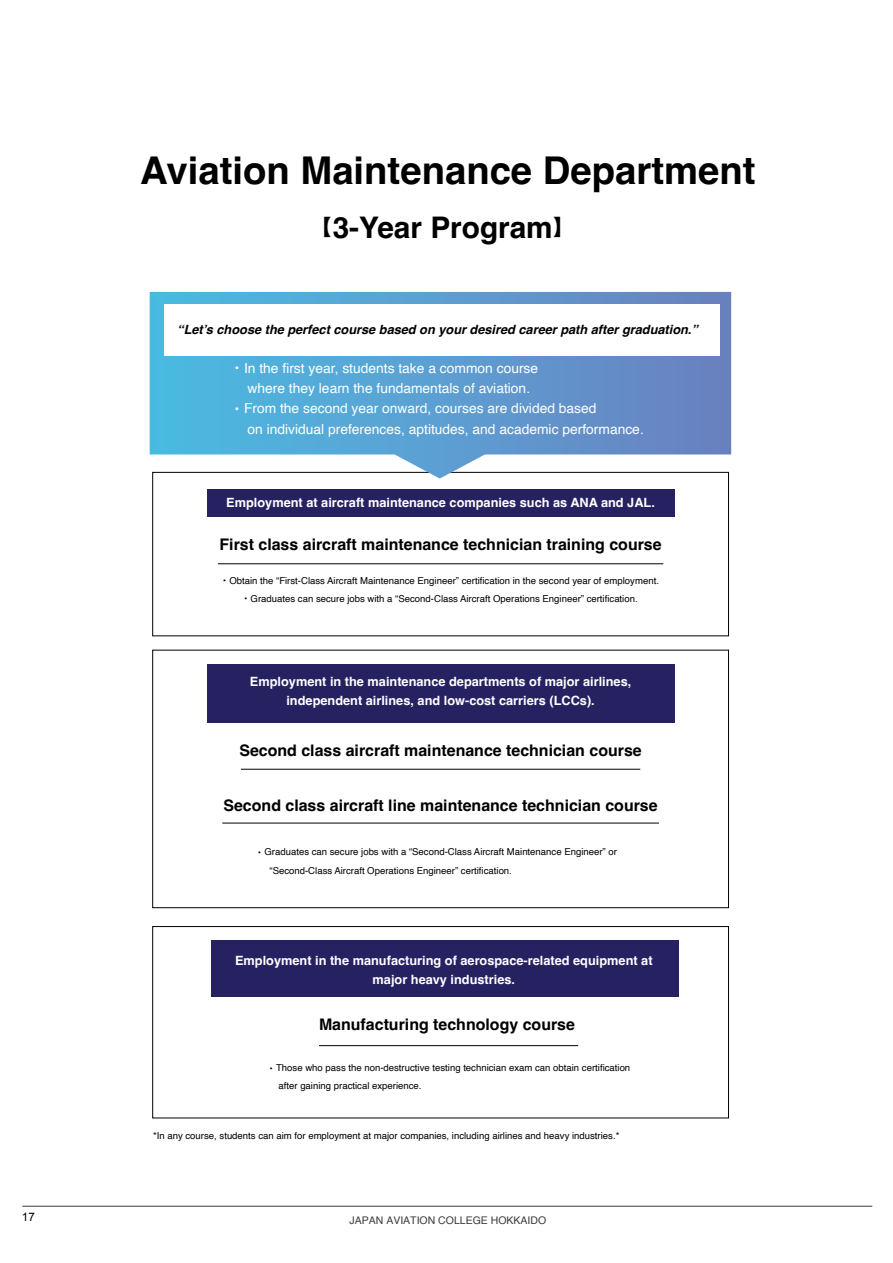
<style>
.page{position:relative;width:893px;height:1263px;background:#fff}
.page>*{position:absolute;margin:0;border:0;box-sizing:border-box;transform-origin:0 0}
.t1{font:700 38.25px "Helvetica";color:#000}
.t2{font:700 29.7px "Helvetica";color:#000}
.t3{font:700 15.9px "Helvetica";color:#000}
.t4{font:13.8px "Helvetica";color:#fff}
.t5{font:700 12.75px/19.2px "Helvetica";color:#fff;text-align:center}
.t6{font:italic 700 12.75px "Helvetica";color:#000}
.t7{font:11.7px "Arial";color:#000}
.t8{font:10.5px "Helvetica";color:#3e3a39}
.t9{font:9.6px/18px "Helvetica";color:#000}
.s1{font-family:"Hira Kaku Pro W6";font-weight:400;font-size:21.3px}
.s2{font-family:"Koz Min Pr 6 N"}
</style>
<div class="page">
<hr style="left:22px;top:1206px;width:850px;height:1px;background:#3e3a39">
<div style="left:211px;top:940px;width:468px;height:57px;background:#262161"></div>
<div style="left:207px;top:664px;width:467px;height:58px;background:#262161"></div>
<div style="left:207px;top:489px;width:467px;height:28px;background:#262161"></div>
<hr style="left:218px;top:563px;width:445px;height:1px;background:#000">
<hr style="left:241px;top:769px;width:399px;height:1px;background:#000">
<hr style="left:222px;top:823px;width:437px;height:1px;background:#000">
<hr style="left:319px;top:1045px;width:259px;height:1px;background:#000">
<div style="left:152px;top:650px;width:577px;height:258px;border:1px solid #000"></div>
<div style="left:152px;top:926px;width:577px;height:192px;border:1px solid #000"></div>
<svg style="left:150px;top:292px;width:581px;height:186px;background:#73abd6"></svg>
<div style="left:164px;top:304px;width:555px;height:52px;background:#fff"></div>
<h1 class="t1" style="left:140px;top:147px;width:617px">Aviation Maintenance Department</h1>
<h2 class="t2" style="left:310px;top:209px;width:265px"><span class="s1">【</span>3-Year Program<span class="s1">】</span></h2>
<h3 class="t6" style="left:177px;top:322px;width:522px">“Let’s choose the perfect course based on your desired career path after graduation.”</h3>
<h3 class="t4" style="left:230px;top:358px;width:309px"><span class="s2">・</span>In the first year, students take a common course</h3>
<h3 class="t4" style="left:247px;top:378px;width:284px">where they learn the fundamentals of aviation.</h3>
<h3 class="t4" style="left:230px;top:398px;width:368px"><span class="s2">・</span>From the second year onward, courses are divided based</h3>
<h3 class="t4" style="left:247px;top:418px;width:398px">on individual preferences, aptitudes, and academic performance.</h3>
<h3 class="t5" style="left:226px;top:494px;width:430px">Employment at aircraft maintenance companies such as ANA and JAL.</h3>
<h3 class="t3" style="left:219px;top:534px;width:444px">First class aircraft maintenance technician training course</h3>
<p class="t9" style="left:220px;top:572px;width:441px;text-align:center"><span class="s2">・</span>Obtain the “First-Class Aircraft Maintenance Engineer” certification in the second year of employment.<span class="s2">・</span>Graduates can secure jobs with a “Second-Class Aircraft Operations Engineer” certification.</p>
<h3 class="t5" style="left:250px;top:673px;width:383px">Employment in the maintenance departments of major airlines, independent airlines, and low-cost carriers (LCCs).</h3>
<h3 class="t3" style="left:239px;top:741px;width:404px">Second class aircraft maintenance technician course</h3>
<h3 class="t3" style="left:223px;top:796px;width:436px">Second class aircraft line maintenance technician course</h3>
<p class="t9" style="left:269px;top:843px;width:349px;text-indent:-15px"><span class="s2">・</span>Graduates can secure jobs with a “Second-Class Aircraft Maintenance Engineer” or “Second-Class Aircraft Operations Engineer” certification.</p>
<h3 class="t5" style="left:235px;top:952px;width:419px">Employment in the manufacturing of aerospace-related equipment at major heavy industries.</h3>
<h3 class="t3" style="left:319px;top:1015px;width:258px">Manufacturing technology course</h3>
<p class="t9" style="left:279px;top:1059px;width:353px;text-indent:-12px"><span class="s2">・</span>Those who pass the non-destructive testing technician exam can obtain certification after gaining practical experience.</p>
<p class="t9" style="left:153px;top:1127px;width:468px">*In any course, students can aim for employment at major companies, including airlines and heavy industries.*</p>
<p class="t7" style="left:22px;top:1209px;width:15px">17</p>
<p class="t8" style="left:350px;top:1212px;width:198px">JAPAN AVIATION COLLEGE HOKKAIDO</p>
</div>
